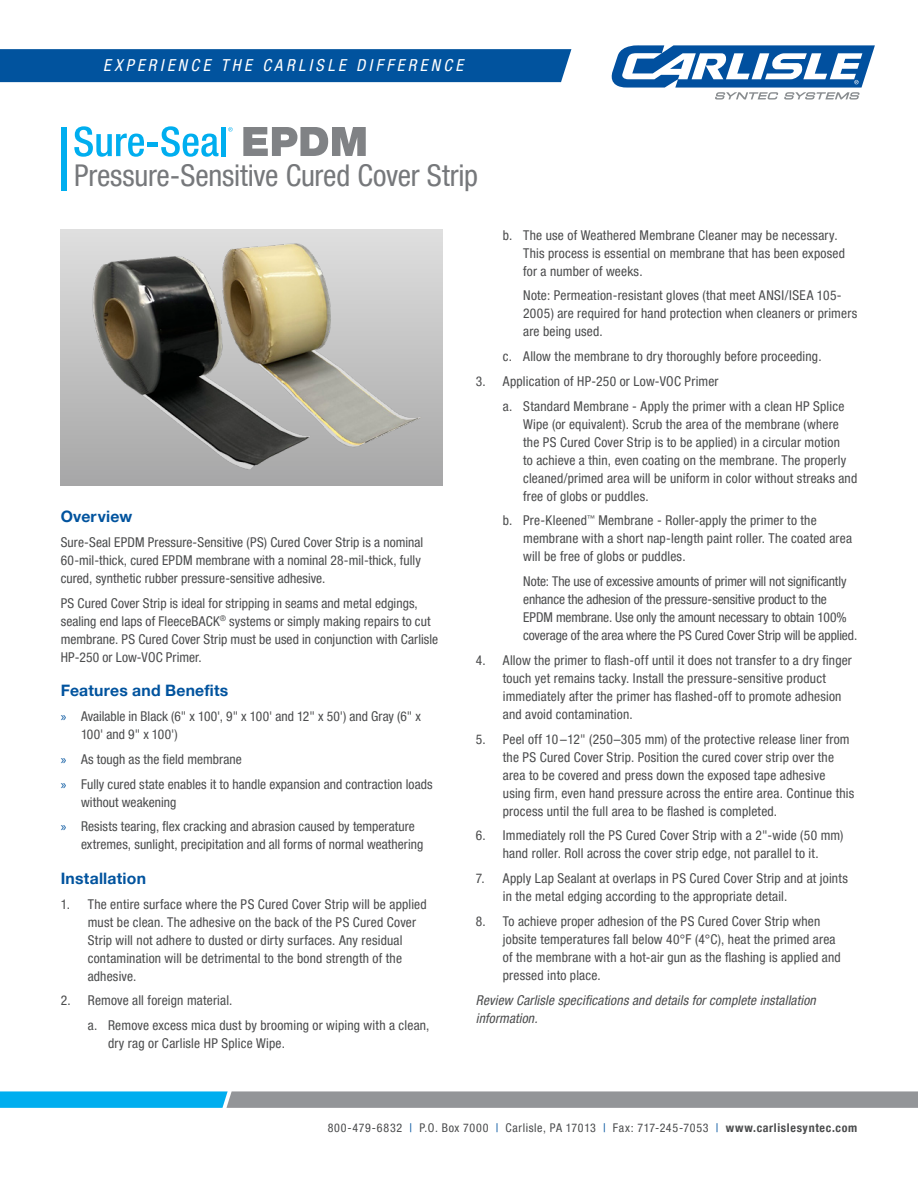
<style>
.page{position:relative;width:918px;height:1188px;background:#fff}
.page>*{position:absolute;margin:0;border:0;box-sizing:border-box;transform-origin:0 0}
.t1{font:condensed 30px "Helvetica Neue LT Pro";letter-spacing:-.01em;color:#76787b}
.t2{font:italic condensed 16.5px "Helvetica Neue LT Pro";letter-spacing:.21em;color:#fff}
.t3{font:700 15.75px "Helvetica Neue LT Pro";letter-spacing:.015em;color:#01539e}
.t4{font:condensed 13.5px/18px "Helvetica Neue LT Pro";letter-spacing:.015em;color:#4b4c4d}
.t5{font:condensed 13.5px/18px "Helvetica Neue LT Pro";letter-spacing:-.005em;color:#4b4c4d}
.t6{font:italic condensed 13.5px/18px "Helvetica Neue LT Pro";letter-spacing:.015em;color:#4b4c4d}
.t7{font:condensed 12px "Helvetica Neue LT Pro";letter-spacing:.05em;color:#4b4c4d}
.s1{font-family:"Myriad Pro";font-stretch:normal;color:#01539e}
.s2{color:#01539e}
.s3{font-weight:700}
</style>
<div class="page">
<svg style="left:243px;top:127px;width:123px;height:29px"></svg>
<svg style="left:74px;top:126px;width:70px;height:31px"></svg>
<hr style="left:147px;top:142px;width:11px;height:4px;background:#00aeef">
<svg style="left:161px;top:126px;width:58px;height:31px"></svg>
<div style="left:221px;top:127px;width:5px;height:29px;background:#00aeef"></div>
<svg style="left:228px;top:127px;width:5px;height:5px"></svg>
<div style="left:61px;top:127px;width:6px;height:63px;background:#00aeef"></div>
<svg style="left:0;top:1091px;width:918px;height:17px;background:#749eb0"></svg>
<div style="left:0;top:49px;width:571px;height:33px;background:#01539e"></div>
<svg style="left:612px;top:45px;width:263px;height:55px"></svg>
<img style="left:66px;top:230px;width:377px;height:256px">
<p class="t2" style="left:103px;top:55px;width:362px">EXPERIENCE THE CARLISLE DIFFERENCE</p>
<p class="t1" style="left:74px;top:158px;width:406px">Pressure-Sensitive Cured Cover Strip</p>
<p class="t3" style="left:61px;top:507px;width:73px">Overview</p>
<p class="t4" style="left:61px;top:533px;width:364px">Sure-Seal EPDM Pressure-Sensitive (PS) Cured Cover Strip is a nominal<br>60-mil-thick, cured EPDM membrane with a nominal 28-mil-thick, fully cured, synthetic rubber pressure-sensitive adhesive.</p>
<p class="t4" style="left:61px;top:594px;width:379px">PS Cured Cover Strip is ideal for stripping in seams and metal edgings, sealing end laps of FleeceBACK<sup>®</sup> systems or simply making repairs to cut membrane. PS Cured Cover Strip must be used in conjunction with Carlisle HP-250 or Low-VOC Primer.</p>
<p class="t3" style="left:61px;top:681px;width:169px">Features and Benefits</p>
<p class="t4" style="left:81px;top:707px;width:341px;text-indent:-20px"><span class="s1">»</span> Available in Black (6" x 100', 9" x 100' and 12" x 50') and Gray (6" x<br>100' and 9" x 100')</p>
<p class="t4" style="left:61px;top:750px;width:183px"><span class="s1">»</span> As tough as the field membrane</p>
<p class="t4" style="left:81px;top:775px;width:353px;text-indent:-20px"><span class="s1">»</span> Fully cured state enables it to handle expansion and contraction loads without weakening</p>
<p class="t4" style="left:81px;top:817px;width:344px;text-indent:-20px"><span class="s1">»</span> Resists tearing, flex cracking and abrasion caused by temperature extremes, sunlight, precipitation and all forms of normal weathering</p>
<p class="t3" style="left:61px;top:869px;width:87px">Installation</p>
<p class="t4" style="left:88px;top:895px;width:341px;text-indent:-27px">1. The entire surface where the PS Cured Cover Strip will be applied must be clean. The adhesive on the back of the PS Cured Cover Strip will not adhere to dusted or dirty surfaces. Any residual contamination will be detrimental to the bond strength of the adhesive.</p>
<p class="t4" style="left:61px;top:991px;width:173px">2. Remove all foreign material.</p>
<p class="t4" style="left:108px;top:1016px;width:323px;text-indent:-20px">a. Remove excess mica dust by brooming or wiping with a clean, dry rag or Carlisle HP Splice Wipe.</p>
<p class="t4" style="left:523px;top:226px;width:323px;text-indent:-20px">b. The use of Weathered Membrane Cleaner may be necessary.<br>This process is essential on membrane that has been exposed for a number of weeks.</p>
<p class="t4" style="left:523px;top:286px;width:336px">Note: Permeation-resistant gloves (that meet ANSI/ISEA 105-<br>2005) are required for hand protection when cleaners or primers are being used.</p>
<p class="t4" style="left:503px;top:347px;width:320px">c. Allow the membrane to dry thoroughly before proceeding.</p>
<p class="t4" style="left:476px;top:372px;width:244px">3. Application of HP-250 or Low-VOC Primer</p>
<p class="t4" style="left:523px;top:397px;width:336px;text-indent:-20px">a. Standard Membrane - Apply the primer with a clean HP Splice Wipe (or equivalent). Scrub the area of the membrane (where the PS Cured Cover Strip is to be applied) in a circular motion<br>to achieve a thin, even coating on the membrane. The properly cleaned/primed area will be uniform in color without streaks and free of globs or puddles.</p>
<p class="t4" style="left:523px;top:511px;width:330px;text-indent:-20px">b. Pre-Kleened<sup>™</sup> Membrane - Roller-apply the primer to the membrane with a short nap-length paint roller. The coated area will be free of globs or puddles.</p>
<p class="t5" style="left:523px;top:572px;width:336px">Note: The use of excessive amounts of primer will not significantly enhance the adhesion of the pressure-sensitive product to the EPDM membrane. Use only the amount necessary to obtain 100% coverage of the area where the PS Cured Cover Strip will be applied.</p>
<p class="t4" style="left:503px;top:651px;width:351px;text-indent:-27px">4. Allow the primer to flash-off until it does not transfer to a dry finger touch yet remains tacky. Install the pressure-sensitive product immediately after the primer has flashed-off to promote adhesion and avoid contamination.</p>
<p class="t4" style="left:503px;top:730px;width:353px;text-indent:-27px">5. Peel off 10 –12" (250–305 mm) of the protective release liner from the PS Cured Cover Strip. Position the cured cover strip over the area to be covered and press down the exposed tape adhesive using firm, even hand pressure across the entire area. Continue this process until the full area to be flashed is completed.</p>
<p class="t4" style="left:476px;top:826px;width:369px;text-align:center">6. Immediately roll the PS Cured Cover Strip with a 2"-wide (50 mm) hand roller. Roll across the cover strip edge, not parallel to it.</p>
<p class="t4" style="left:503px;top:869px;width:346px;text-indent:-27px">7. Apply Lap Sealant at overlaps in PS Cured Cover Strip and at joints in the metal edging according to the appropriate detail.</p>
<p class="t4" style="left:503px;top:912px;width:339px;text-indent:-27px">8. To achieve proper adhesion of the PS Cured Cover Strip when jobsite temperatures fall below 40°F (4°C), heat the primed area of the membrane with a hot-air gun as the flashing is applied and pressed into place.</p>
<p class="t6" style="left:476px;top:991px;width:341px">Review Carlisle specifications and details for complete installation information.</p>
<p class="t7" style="left:328px;top:1121px;width:531px">800-479-6832 <span class="s2">|</span> P.O. Box 7000 <span class="s2">|</span> Carlisle, PA 17013 <span class="s2">|</span> Fax: 717-245-7053 <span class="s2">|</span> <span class="s3">www.carlislesyntec.com</span></p>
</div>
